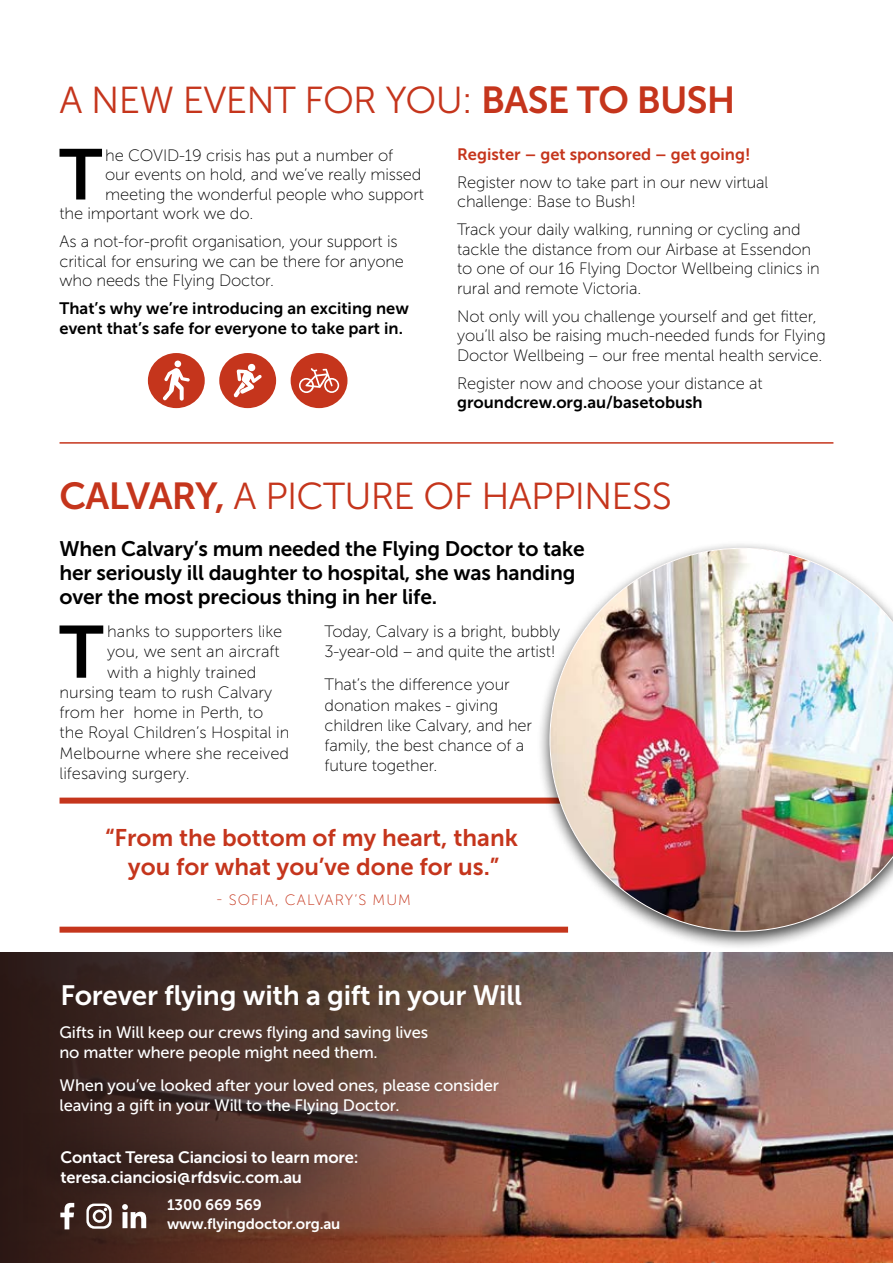
<style>
.page{position:relative;width:893px;height:1263px;background:#fff}
.page>*{position:absolute;margin:0;border:0;box-sizing:border-box;transform-origin:0 0}
.t1{font:73.5px "Museo Sans 700";color:#000}
.t2{font:71.4px "Museo Sans 700";color:#000}
.t3{font:37.5px "Museo Sans 300";letter-spacing:-.02em;color:#c5351c}
.t4{font:27.9px "Museo Sans 700";letter-spacing:-.01em;color:#fff}
.t5{font:24px/28.5px "Museo Sans 700";color:#c5351c;text-align:center}
.t6{font:21px/24px "Museo Sans 700";letter-spacing:-.01em;color:#000}
.t7{font:16.5px/19.5px "Museo Sans 100";letter-spacing:-.01em;color:#000}
.t8{font:16.5px/20.2px "Museo Sans 500";letter-spacing:-.01em;color:#fff}
.t9{font:16.5px/19.5px "Museo Sans 700";color:#000}
.t10{font:16.5px/19.5px "Museo Sans 700";letter-spacing:-.01em;color:#fff}
.t11{font:16.5px "Museo Sans 700";color:#c5351c}
.t12{font:15px/18.8px "Museo Sans 700";letter-spacing:-.01em;color:#fff}
.t13{font:15px "Museo Sans 100";letter-spacing:.07em;color:#c5351c}
.s1{font-family:"Museo Sans 700"}
</style>
<div class="page">
<hr style="left:60px;top:442px;width:773px;height:2px;background:#c5351c">
<img style="left:581px;top:952px;width:312px;height:311px">
<svg style="left:0;top:952px;width:581px;height:311px;background:#603f34"></svg>
<svg style="left:24px;top:1114px;width:367px;height:109px;background:#4d3029"></svg>
<svg style="left:86px;top:1203px;width:26px;height:26px"></svg>
<svg style="left:60px;top:1203px;width:14px;height:26px"></svg>
<svg style="left:122px;top:1204px;width:24px;height:24px"></svg>
<div style="left:60px;top:798px;width:504px;height:6px;background:#c5351c"></div>
<div style="left:60px;top:927px;width:508px;height:6px;background:#c5351c"></div>
<div style="left:536px;top:541px;width:357px;height:409px;background:#000;opacity:.75"></div>
<img style="left:549px;top:548px;width:344px;height:384px">
<div style="left:148px;top:353px;width:57px;height:55px;background:#c5351c;border-radius:50%"></div>
<div style="left:175px;top:360px;width:6px;height:7px;background:#fff;border-radius:50%"></div>
<svg style="left:163px;top:368px;width:27px;height:33px"></svg>
<div style="left:219px;top:353px;width:57px;height:55px;background:#c5351c;border-radius:50%"></div>
<svg style="left:233px;top:363px;width:29px;height:34px"></svg>
<div style="left:291px;top:353px;width:56px;height:55px;background:#c5351c;border-radius:50%"></div>
<svg style="left:299px;top:368px;width:40px;height:25px"></svg>
<h3 class="t3" style="left:60px;top:80px;width:677px">A NEW EVENT FOR YOU: <span class="s1">BASE TO BUSH</span></h3>
<p class="t11" style="left:457px;top:145px;width:295px">Register – get sponsored – get going!</p>
<p class="t7" style="left:457px;top:172px;width:313px">Register now to take part in our new virtual challenge: Base to Bush!</p>
<p class="t7" style="left:457px;top:220px;width:364px">Track your daily walking, running or cycling and tackle the distance from our Airbase at Essendon to one of our 16 Flying Doctor Wellbeing clinics in rural and remote Victoria.</p>
<p class="t7" style="left:457px;top:306px;width:370px">Not only will you challenge yourself and get fitter, you’ll also be raising much-needed funds for Flying<br>Doctor Wellbeing – our free mental health service.</p>
<p class="t7" style="left:457px;top:373px;width:307px">Register now and choose your distance at</p>
<p class="t9" style="left:457px;top:393px;width:247px">groundcrew.org.au/basetobush</p>
<h2 class="t2" style="left:59px;top:135px;width:45px">T</h2>
<p class="t7" style="left:105px;top:145px;width:289px">he COVID-19 crisis has put a number of</p>
<p class="t7" style="left:105px;top:165px;width:318px">our events on hold, and we’ve really missed</p>
<p class="t7" style="left:105px;top:184px;width:320px">meeting the wonderful people who support</p>
<p class="t7" style="left:60px;top:204px;width:195px">the important work we do.</p>
<p class="t7" style="left:60px;top:232px;width:346px">As a not-for-profit organisation, your support is critical for ensuring we can be there for anyone who needs the Flying Doctor.</p>
<p class="t9" style="left:60px;top:299px;width:351px">That’s why we’re introducing an exciting new event that’s safe for everyone to take part in.</p>
<h3 class="t3" style="left:60px;top:476px;width:614px"><span class="s1">CALVARY,</span> A PICTURE OF HAPPINESS</h3>
<p class="t6" style="left:60px;top:536px;width:527px">When Calvary’s mum needed the Flying Doctor to take her seriously ill daughter to hospital, she was handing over the most precious thing in her life.</p>
<h1 class="t1" style="left:59px;top:611px;width:46px">T</h1>
<p class="t7" style="left:107px;top:622px;width:177px">hanks to supporters like</p>
<p class="t7" style="left:107px;top:642px;width:174px">you, we sent an aircraft</p>
<p class="t7" style="left:107px;top:662px;width:151px">with a highly trained</p>
<p class="t7" style="left:60px;top:683px;width:214px">nursing team to rush Calvary</p>
<p class="t7" style="left:60px;top:703px;width:205px">from her home in Perth, to</p>
<p class="t7" style="left:60px;top:723px;width:231px">the Royal Children’s Hospital in</p>
<p class="t7" style="left:60px;top:743px;width:231px">Melbourne where she received</p>
<p class="t7" style="left:60px;top:764px;width:132px">lifesaving surgery.</p>
<p class="t7" style="left:325px;top:621px;width:237px;line-height:20.2px">Today, Calvary is a bright, bubbly<br>3-year-old – and quite the artist!</p>
<p class="t7" style="left:325px;top:675px;width:209px;line-height:20.2px">That’s the difference your donation makes - giving children like Calvary, and her family, the best chance of a future together.</p>
<h3 class="t5" style="left:105px;top:823px;width:414px">“From the bottom of my heart, thank you for what you’ve done for us.”</h3>
<p class="t13" style="left:217px;top:892px;width:196px">- SOFIA, CALVARY’S MUM</p>
<h3 class="t4" style="left:60px;top:979px;width:463px">Forever flying with a gift in your Will</h3>
<p class="t8" style="left:60px;top:1022px;width:370px">Gifts in Will keep our crews flying and saving lives no matter where people might need them.</p>
<p class="t8" style="left:60px;top:1075px;width:441px">When you’ve looked after your loved ones, please consider leaving a gift in your Will to the Flying Doctor.</p>
<p class="t10" style="left:60px;top:1148px;width:300px">Contact Teresa Cianciosi to learn more: teresa.cianciosi@rfdsvic.com.au</p>
<p class="t12" style="left:167px;top:1196px;width:175px">1300 669 569 www.flyingdoctor.org.au</p>
</div>
